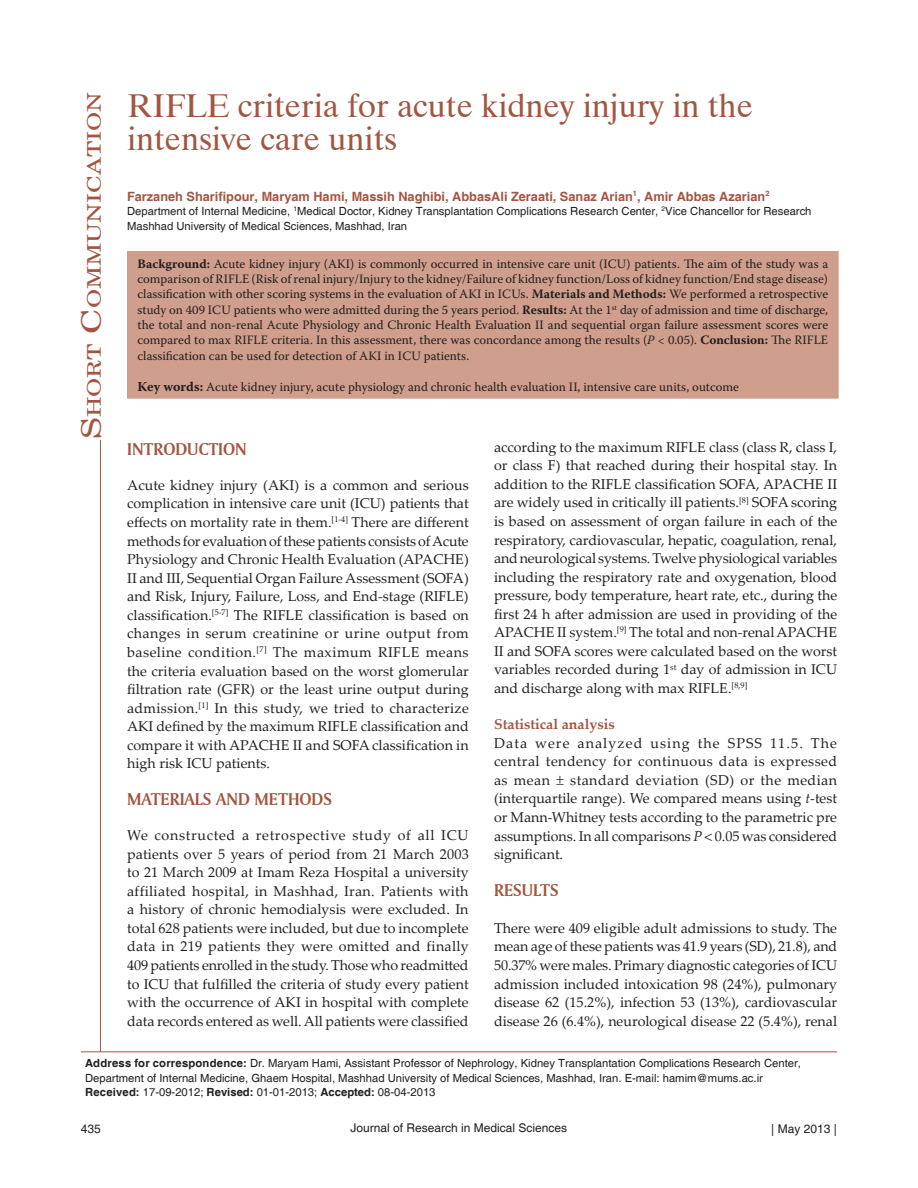
<style>
.page{position:relative;width:918px;height:1188px;background:#fff}
.page>*{position:absolute;margin:0;border:0;box-sizing:border-box;transform-origin:0 0}
.AT{font:33px/33px "Dutch 801 BT";color:#a25641}
.AH{font:18.9px "New Century Schlbk";color:#a25641;scale:1.3 1}
.t1{font:18px "Amerigo BT Bold A";color:#a25641}
.TX{font:14.25px/18.6px "Palatino Linotype";color:#231f20;text-align:justify}
.t2{font:700 14.25px "Palatino Linotype";color:#a25641}
.ABS{font:12.75px/15.3px "Warnock Pro";color:#231f20;text-align:justify}
.KWD{font:12.75px "Warnock Pro";color:#231f20}
.AU{font:700 12.75px "Helvetica";color:#a25641}
.t3{font:12px "Helvetica";color:#231f20}
.ADD{font:11.25px/14.5px "Helvetica";color:#231f20}
.AFF{font:11.25px/14.7px "Helvetica";color:#231f20}
.HIS{font:11.25px "Helvetica";color:#231f20}
.s1{font-size:27px}
.s2{font-weight:700}
.s3{font-style:italic}
.s4{font-weight:700;font-size:13.5px}
</style>
<div class="page">
<div style="left:128px;top:252px;width:710px;height:146px;background:#cf9e8c"></div>
<div style="left:127px;top:251px;width:712px;height:148px;border:2px solid #cf9e8c"></div>
<hr style="left:81px;top:1051px;width:756px;height:1px;background:#a25641">
<hr style="left:100px;top:440px;width:1px;height:612px;background:#a25641">
<p class="AH" style="left:83px;top:439px;width:269px;rotate:-90deg"><span class="s1">S</span>hort <span class="s1">C</span>ommunication</p>
<p class="AT" style="left:127px;top:89px;width:627px">RIFLE criteria for acute kidney injury in the intensive care units</p>
<p class="AU" style="left:127px;top:188px;width:644px">Farzaneh Sharifipour, Maryam Hami, Massih Naghibi, AbbasAli Zeraati, Sanaz Arian<sup>1</sup>, Amir Abbas Azarian<sup>2</sup></p>
<p class="AFF" style="left:127px;top:204px;width:686px">Department of Internal Medicine, <sup>1</sup>Medical Doctor, Kidney Transplantation Complications Research Center, <sup>2</sup>Vice Chancellor for Research<br>Mashhad University of Medical Sciences, Mashhad, Iran</p>
<p class="ABS" style="left:138px;top:256px;width:692px"><span class="s2">Background:</span> Acute kidney injury (AKI) is commonly occurred in intensive care unit (ICU) patients. The aim of the study was a comparison of RIFLE (Risk of renal injury/Injury to the kidney/Failure of kidney function/Loss of kidney function/End stage disease) classification with other scoring systems in the evaluation of AKI in ICUs. <span class="s2">Materials and Methods:</span> We performed a retrospective study on 409 ICU patients who were admitted during the 5 years period. <span class="s2">Results:</span> At the 1<sup>st</sup> day of admission and time of discharge, the total and non‑renal Acute Physiology and Chronic Health Evaluation II and sequential organ failure assessment scores were compared to max RIFLE criteria. In this assessment, there was concordance among the results (<span class="s3">P</span> &lt; 0.05). <span class="s2">Conclusion:</span> The RIFLE classification can be used for detection of AKI in ICU patients.</p>
<p class="KWD" style="left:138px;top:379px;width:603px"><span class="s4">Key words:</span> Acute kidney injury, acute physiology and chronic health evaluation II, intensive care units, outcome</p>
<p class="TX" style="left:494px;top:437px;width:345px">according to the maximum RIFLE class (class R, class I, or class F) that reached during their hospital stay. In addition to the RIFLE classification SOFA, APACHE II are widely used in critically ill patients.<sup>[8]</sup> SOFA scoring is based on assessment of organ failure in each of the respiratory, cardiovascular, hepatic, coagulation, renal, and neurological systems. Twelve physiological variables including the respiratory rate and oxygenation, blood pressure, body temperature, heart rate, etc., during the first 24 h after admission are used in providing of the APACHE II system.<sup>[9]</sup> The total and non‑renal APACHE II and SOFA scores were calculated based on the worst variables recorded during 1<sup>st</sup> day of admission in ICU and discharge along with max RIFLE.<sup>[8,9]</sup></p>
<h2 class="t2" style="left:494px;top:714px;width:122px">Statistical analysis</h2>
<p class="TX" style="left:494px;top:733px;width:345px">Data were analyzed using the SPSS 11.5. The central tendency for continuous data is expressed as mean</p>
<h1 class="t1" style="left:127px;top:438px;width:121px">INTRODUCTION</h1>
<p class="TX" style="left:127px;top:475px;width:343px">Acute kidney injury (AKI) is a common and serious complication in intensive care unit (ICU) patients that effects on mortality rate in them.<sup>[1‑4]</sup> There are different methods for evaluation of these patients consists of Acute Physiology and Chronic Health Evaluation (APACHE)<br>II and III, Sequential Organ Failure Assessment (SOFA) and Risk, Injury, Failure, Loss, and End‑stage (RIFLE) classification.<sup>[5‑7]</sup> The RIFLE classification is based on changes in serum creatinine or urine output from baseline condition.<sup>[7]</sup> The maximum RIFLE means the criteria evaluation based on the worst glomerular filtration rate (GFR) or the least urine output during admission.<sup>[1]</sup> In this study, we tried to characterize AKI defined by the maximum RIFLE classification and compare it with APACHE II and SOFA classification in high risk ICU patients.</p>
<h1 class="t1" style="left:127px;top:788px;width:206px">MATERIALS AND METHODS</h1>
<p class="TX" style="left:127px;top:825px;width:343px">We constructed a retrospective study of all ICU patients over 5 years of period from 21 March 2003 to 21 March 2009 at Imam Reza Hospital a university affiliated hospital, in Mashhad, Iran. Patients with a history of chronic hemodialysis were excluded. In total 628 patients were included, but due to incomplete data in 219 patients they were omitted and finally 409 patients enrolled in the study. Those who readmitted to ICU that fulfilled the criteria of study every patient with the occurrence of AKI in hospital with complete data records entered as well. All patients were classified</p>
<p class="TX" style="left:494px;top:770px;width:345px;text-indent:76px">standard deviation (SD) or the median (interquartile range). We compared means using <span class="s3">t</span>‑test or Mann‑Whitney tests according to the parametric pre assumptions. In all comparisons <span class="s3">P</span> 0.05 was considered significant.</p>
<h1 class="t1" style="left:494px;top:879px;width:66px">RESULTS</h1>
<p class="TX" style="left:494px;top:918px;width:345px">There were 409 eligible adult admissions to study. The mean age of these patients was 41.9 years (SD), 21.8), and 50.37% were males. Primary diagnostic categories of ICU admission included intoxication 98 (24%), pulmonary disease 62 (15.2%), infection 53 (13%), cardiovascular disease 26 (6.4%), neurological disease 22 (5.4%), renal</p>
<p class="ADD" style="left:85px;top:1056px;width:717px"><span class="s2">Address for correspondence:</span> Dr. Maryam Hami, Assistant Professor of Nephrology, Kidney Transplantation Complications Research Center,<br>Department of Internal Medicine, Ghaem Hospital, Mashhad University of Medical Sciences, Mashhad, Iran. E‑mail: hamim@mums.ac.ir</p>
<p class="HIS" style="left:85px;top:1086px;width:352px"><span class="s2">Received:</span> 17‑09‑2012; <span class="s2">Revised:</span> 01‑01‑2013; <span class="s2">Accepted:</span> 08‑04‑2013</p>
<p class="t3" style="left:81px;top:1122px;width:22px">435</p>
<p class="t3" style="left:351px;top:1121px;width:218px">Journal of Research in Medical Sciences</p>
<p class="t3" style="left:771px;top:1122px;width:67px">| May 2013 |</p>
</div>
